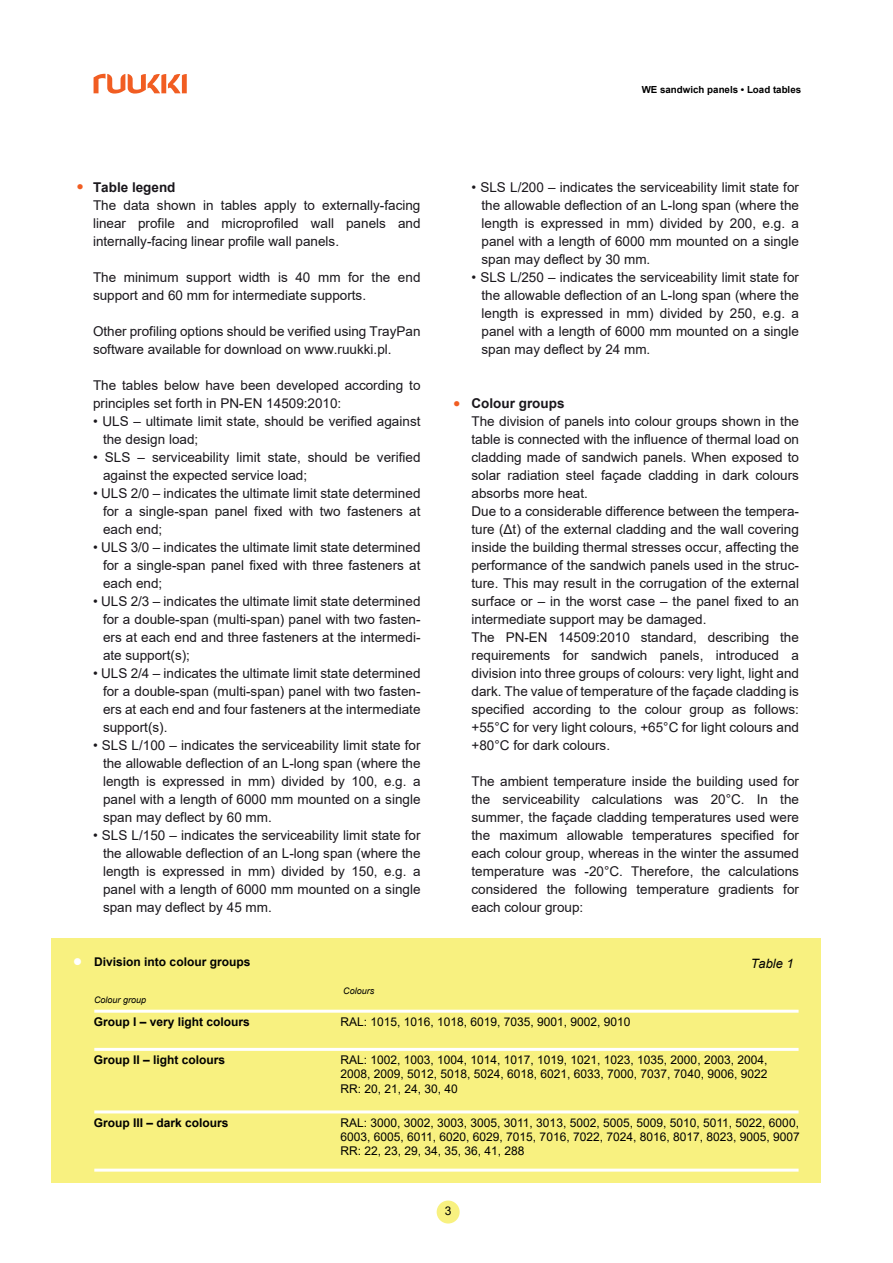
<style>
.page{position:relative;width:893px;height:1263px;background:#fff}
.page>*{position:absolute;margin:0;border:0;box-sizing:border-box;transform-origin:0 0}
.t1{font:13.5px/18px "Arial";color:#1a171c;text-align:justify}
.t2{font:700 13.5px "Arial";color:#1a171c}
.t3{font:italic 12.9px "Arial";color:#000}
.t4{font:12px/14.4px "Arial";color:#000;text-align:justify}
.t5{font:700 12px "Arial";color:#000}
.t6{font:700 9.75px "Arial";color:#000}
.t7{font:italic 9px "Arial";color:#000}
.t8{font:9px "Wingdings";color:#f15d22}
.s1{color:#fff}
</style>
<div class="page">
<div style="left:437px;top:1200px;width:23px;height:23px;background:#f8f180;border-radius:50%"></div>
<svg style="left:94px;top:74px;width:93px;height:20px"></svg>
<div style="left:52px;top:939px;width:769px;height:244px;background:#f8f180"></div>
<hr style="left:94px;top:1010px;width:705px;height:3px;background:#fff">
<hr style="left:94px;top:1048px;width:705px;height:3px;background:#fff">
<hr style="left:94px;top:1110px;width:705px;height:3px;background:#fff">
<hr style="left:94px;top:1168px;width:705px;height:3px;background:#fff">
<p class="t6" style="left:642px;top:82px;width:161px">WE sandwich panels • Load tables</p>
<p class="t8" style="left:77px;top:182px;width:8px">●</p>
<p class="t2" style="left:93px;top:178px;width:84px">Table legend</p>
<p class="t1" style="left:93px;top:196px;width:329px">The data shown in tables apply to externally-facing linear profile and microprofiled wall panels and internally-facing linear profile wall panels.</p>
<p class="t1" style="left:93px;top:268px;width:329px">The minimum support width is 40 mm for the end support and 60 mm for intermediate supports.</p>
<p class="t1" style="left:93px;top:322px;width:329px">Other profiling options should be verified using TrayPan software available for download on www.ruukki.pl.</p>
<p class="t1" style="left:93px;top:376px;width:329px">The tables below have been developed according to principles set forth in PN-EN 14509:2010:</p>
<p class="t1" style="left:103px;top:412px;width:319px;text-indent:-10px">• ULS – ultimate limit state, should be verified against the design load;</p>
<p class="t1" style="left:103px;top:448px;width:319px;text-indent:-10px">• SLS – serviceability limit state, should be verified against the expected service load;</p>
<p class="t1" style="left:103px;top:484px;width:319px;text-indent:-10px">• ULS 2/0 – indicates the ultimate limit state determined for a single-span panel fixed with two fasteners at each end;</p>
<p class="t1" style="left:103px;top:538px;width:319px;text-indent:-10px">• ULS 3/0 – indicates the ultimate limit state determined for a single-span panel fixed with three fasteners at each end;</p>
<p class="t1" style="left:103px;top:592px;width:319px;text-indent:-10px">• ULS 2/3 – indicates the ultimate limit state determined for a double-span (multi-span) panel with two fasten&shy;ers at each end and three fasteners at the intermedi&shy;ate support(s);</p>
<p class="t1" style="left:103px;top:664px;width:319px;text-indent:-10px">• ULS 2/4 – indicates the ultimate limit state determined for a double-span (multi-span) panel with two fasten&shy;ers at each end and four fasteners at the intermediate support(s).</p>
<p class="t1" style="left:103px;top:736px;width:319px;text-indent:-10px">• SLS L/100 – indicates the serviceability limit state for the allowable deflection of an L-long span (where the length is expressed in mm) divided by 100, e.g. a panel with a length of 6000 mm mounted on a single span may deflect by 60 mm.</p>
<p class="t1" style="left:103px;top:826px;width:319px;text-indent:-10px">• SLS L/150 – indicates the serviceability limit state for the allowable deflection of an L-long span (where the length is expressed in mm) divided by 150, e.g. a panel with a length of 6000 mm mounted on a single span may deflect by 45 mm.</p>
<p class="t1" style="left:482px;top:178px;width:319px;text-indent:-10px">• SLS L/200 – indicates the serviceability limit state for the allowable deflection of an L-long span (where the length is expressed in mm) divided by 200, e.g. a panel with a length of 6000 mm mounted on a single span may deflect by 30 mm.</p>
<p class="t1" style="left:482px;top:268px;width:319px;text-indent:-10px">• SLS L/250 – indicates the serviceability limit state for the allowable deflection of an L-long span (where the length is expressed in mm) divided by 250, e.g. a panel with a length of 6000 mm mounted on a single span may deflect by 24 mm.</p>
<p class="t8" style="left:453px;top:399px;width:8px">●</p>
<p class="t2" style="left:472px;top:394px;width:94px">Colour groups</p>
<p class="t1" style="left:472px;top:412px;width:329px;text-align:left">The division of panels into colour groups shown in the table is connected with the influence of thermal load on cladding made of sandwich panels. When exposed to solar radiation steel façade cladding in dark colours absorbs more heat.<br>Due to a considerable difference between the tempera&shy;ture (Δt) of the external cladding and the wall covering inside the building thermal stresses occur, affecting the performance of the sandwich panels used in the struc&shy;ture. This may result in the corrugation of the external surface or – in the worst case – the panel fixed to an intermediate support may be damaged.<br>The PN-EN 14509:2010 standard, describing the requirements for sandwich panels, introduced a division into three groups of colours: very light, light and dark. The value of temperature of the façade cladding is specified according to the colour group as follows: +55°C for very light colours, +65°C for light colours and +80°C for dark colours.</p>
<p class="t1" style="left:472px;top:772px;width:329px">The ambient temperature inside the building used for the serviceability calculations was 20°C. In the summer, the façade cladding temperatures used were the maximum allowable temperatures specified for each colour group, whereas in the winter the assumed temperature was -20°C. Therefore, the calculations considered the following temperature gradients for each colour group:</p>
<p class="t5" style="left:73px;top:953px;width:179px"><span class="s1">●</span> Division into colour groups</p>
<p class="t3" style="left:751px;top:955px;width:45px">Table 1</p>
<p class="t7" style="left:94px;top:994px;width:54px">Colour group</p>
<p class="t7" style="left:343px;top:985px;width:33px">Colours</p>
<p class="t5" style="left:94px;top:1013px;width:158px">Group I – very light colours</p>
<p class="t4" style="left:340px;top:1014px;width:292px">RAL: 1015, 1016, 1018, 6019, 7035, 9001, 9002, 9010</p>
<p class="t5" style="left:94px;top:1051px;width:133px">Group II – light colours</p>
<p class="t4" style="left:340px;top:1052px;width:429px">RAL: 1002, 1003, 1004, 1014, 1017, 1019, 1021, 1023, 1035, 2000, 2003, 2004, 2008, 2009, 5012, 5018, 5024, 6018, 6021, 6033, 7000, 7037, 7040, 9006, 9022<br>RR: 20, 21, 24, 30, 40</p>
<p class="t5" style="left:94px;top:1114px;width:136px">Group III – dark colours</p>
<p class="t4" style="left:340px;top:1115px;width:461px">RAL: 3000, 3002, 3003, 3005, 3011, 3013, 5002, 5005, 5009, 5010, 5011, 5022, 6000, 6003, 6005, 6011, 6020, 6029, 7015, 7016, 7022, 7024, 8016, 8017, 8023, 9005, 9007<br>RR: 22, 23, 29, 34, 35, 36, 41, 288</p>
<p class="t4" style="left:445px;top:1204px;width:8px">3</p>
</div>
